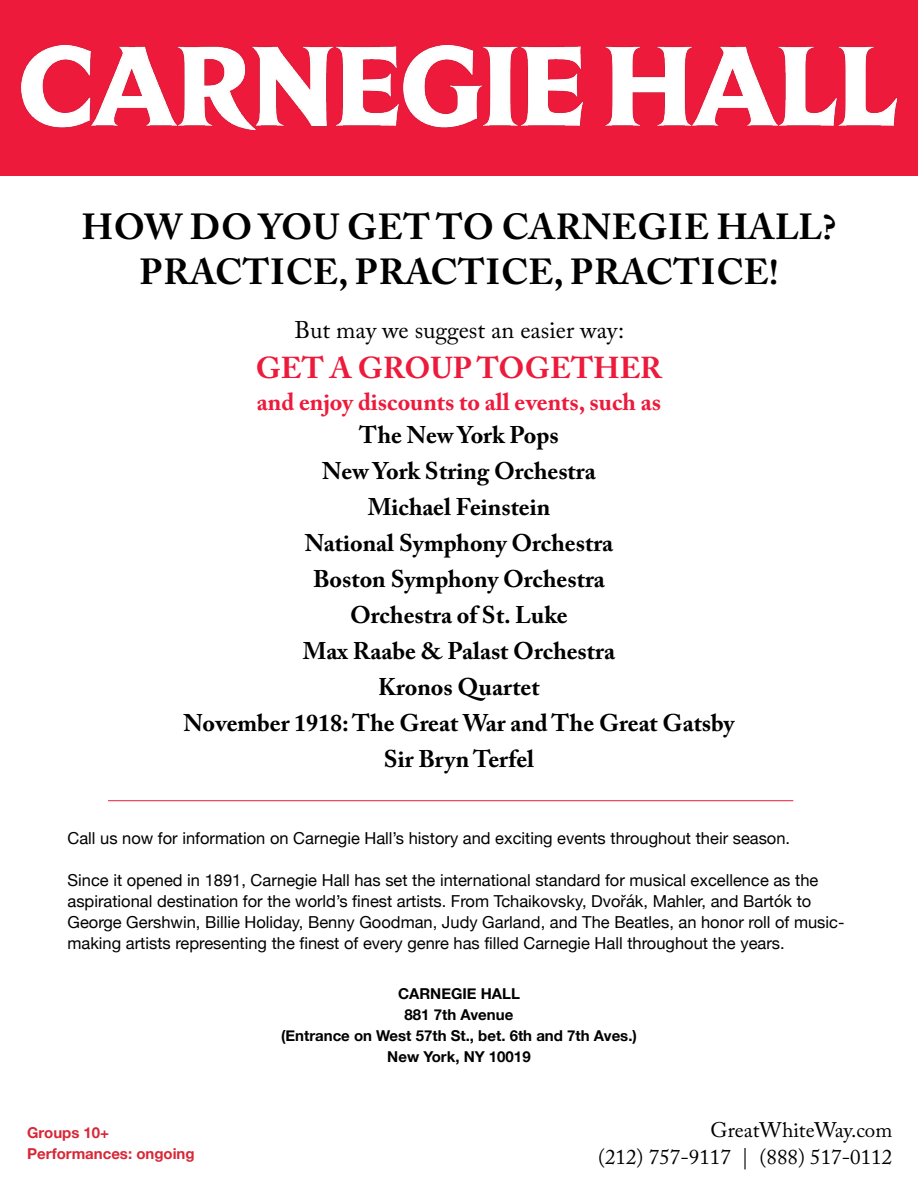
<style>
.page{position:relative;width:918px;height:1188px;background:#fff}
.page>*{position:absolute;margin:0;border:0;box-sizing:border-box;transform-origin:0 0}
.t1{font:700 36px/45px "Adobe Caslon Pro";letter-spacing:.015em;color:#000;text-align:center}
.t2{font:700 30px "Adobe Caslon Pro";color:#ed1a3b}
.t3{font:700 24px/36px "Adobe Caslon Pro";color:#000;text-align:center}
.t4{font:700 24px "Adobe Caslon Pro";color:#ed1a3b}
.t5{font:24px "Adobe Caslon Pro";color:#000}
.t6{font:21px/27px "Adobe Caslon Pro";color:#000;text-align:right}
.t7{font:16.5px/21px "Helvetica Neue";color:#000}
.t8{font:700 15px/21px "Helvetica Neue";color:#000;text-align:center}
.t9{font:700 15px/21px "Helvetica Neue";color:#d82737}
</style>
<div class="page">
<hr style="left:108px;top:800px;width:685px;height:1px;background:#ed1a3b">
<div style="left:0;top:0;width:918px;height:176px;background:#ed1a3b"></div>
<img style="left:21px;top:46px;width:876px;height:84px">
<h1 class="t1" style="left:82px;top:204px;width:756px">HOW DO YOU GET TO CARNEGIE HALL?<br>PRACTICE, PRACTICE, PRACTICE!</h1>
<h3 class="t5" style="left:295px;top:315px;width:331px">But may we suggest an easier way:</h3>
<h2 class="t2" style="left:256px;top:350px;width:408px">GET A GROUP TOGETHER</h2>
<h3 class="t4" style="left:257px;top:387px;width:406px">and enjoy discounts to all events, such as</h3>
<p class="t3" style="left:183px;top:416px;width:553px">The New York Pops<br>New York String Orchestra<br>Michael Feinstein<br>National Symphony Orchestra<br>Boston Symphony Orchestra<br>Orchestra of St. Luke<br>Max Raabe &amp; Palast Orchestra<br>Kronos Quartet<br>November 1918: The Great War and The Great Gatsby<br>Sir Bryn Terfel</p>
<p class="t7" style="left:68px;top:829px;width:724px">Call us now for information on Carnegie Hall’s history and exciting events throughout their season.</p>
<p class="t7" style="left:68px;top:871px;width:778px">Since it opened in 1891, Carnegie Hall has set the international standard for musical excellence as the aspirational destination for the world’s finest artists. From Tchaikovsky, Dvořák, Mahler, and Bartók to George Gershwin, Billie Holiday, Benny Goodman, Judy Garland, and The Beatles, an honor roll of music&shy;making artists representing the finest of every genre has filled Carnegie Hall throughout the years.</p>
<p class="t8" style="left:281px;top:984px;width:357px">CARNEGIE HALL<br>881 7th Avenue<br>(Entrance on West 57th St., bet. 6th and 7th Aves.)<br>New York, NY 10019</p>
<p class="t9" style="left:27px;top:1122px;width:169px">Groups 10+<br>Performances: ongoing</p>
<p class="t6" style="left:598px;top:1116px;width:296px">GreatWhiteWay.com<br>(212) 757-9117 | (888) 517-0112</p>
</div>
